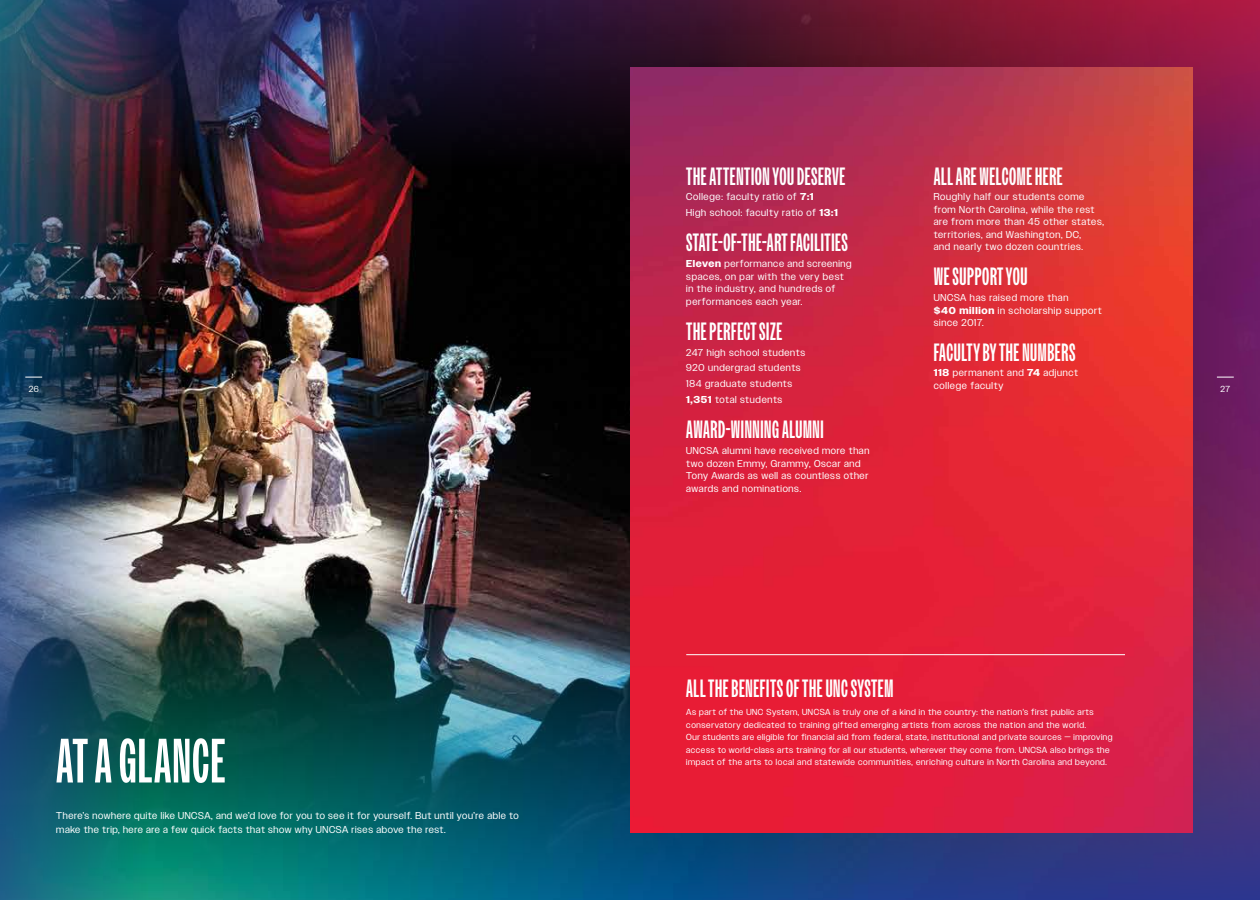
<style>
.page{position:relative;width:1260px;height:900px;background:#fff}
.page>*{position:absolute;margin:0;border:0;box-sizing:border-box;transform-origin:0 0}
.t1{font:700 62.5px "Owners XX Narrow";letter-spacing:.025em;color:#fff}
.t2{font:700 25px "Owners XX Narrow";letter-spacing:.025em;color:#fff}
.t3{font:10px/12.5px "Owners";letter-spacing:.07em;color:#fff}
.t4{font:8.75px/12.5px "Owners";letter-spacing:.065em;color:#fff}
.s1{font-weight:700}
</style>
<div class="page">
<img style="left:146px;top:169px;width:484px;height:416px">
<img style="left:1192px;top:169px;width:68px;height:416px">
<img style="left:146px;top:0;width:1114px;height:169px">
<img style="left:146px;top:585px;width:1114px;height:315px">
<img style="left:630px;top:68px;width:562px;height:764px">
<hr style="left:686px;top:654px;width:439px;height:1px;background:#fff">
<img style="left:0;top:0;width:146px;height:900px">
<svg style="left:1217px;top:377px;width:17px;height:1px"></svg>
<svg style="left:25px;top:377px;width:17px;height:1px"></svg>
<h2 class="t2" style="left:686px;top:163px;width:161px">THE ATTENTION YOU DESERVE</h2>
<p class="t3" style="left:686px;top:189px;width:153px;line-height:15.9px">College: faculty ratio of <span class="s1">7:1<br></span>High school: faculty ratio of <span class="s1">13:1</span></p>
<h2 class="t2" style="left:686px;top:229px;width:163px">STATE-OF-THE-ART FACILITIES</h2>
<p class="t3" style="left:686px;top:257px;width:167px"><span class="s1">Eleven</span> performance and screening spaces, on par with the very best in the industry, and hundreds of performances each year.</p>
<h2 class="t2" style="left:686px;top:318px;width:98px">THE PERFECT SIZE</h2>
<p class="t3" style="left:686px;top:344px;width:120px;line-height:15.9px">247 high school students<br>920 undergrad students<br>184 graduate students<br><span class="s1">1,351</span> total students</p>
<h2 class="t2" style="left:686px;top:416px;width:139px">AWARD-WINNING ALUMNI</h2>
<p class="t3" style="left:686px;top:444px;width:185px">UNCSA alumni have received more than two dozen Emmy, Grammy, Oscar and Tony Awards as well as countless other awards and nominations.</p>
<h2 class="t2" style="left:934px;top:163px;width:131px">ALL ARE WELCOME HERE</h2>
<p class="t3" style="left:934px;top:191px;width:172px">Roughly half our students come from North Carolina, while the rest are from more than 45 other states, territories, and Washington, DC,<br>and nearly two dozen countries.</p>
<h2 class="t2" style="left:934px;top:263px;width:95px">WE SUPPORT YOU</h2>
<p class="t3" style="left:934px;top:292px;width:170px">UNCSA has raised more than<br><span class="s1">$40 million</span> in scholarship support since 2017.</p>
<h2 class="t2" style="left:934px;top:339px;width:143px">FACULTY BY THE NUMBERS</h2>
<p class="t3" style="left:934px;top:367px;width:146px"><span class="s1">118</span> permanent and <span class="s1">74</span> adjunct college faculty</p>
<p class="t4" style="left:29px;top:382px;width:12px">26</p>
<p class="t4" style="left:1221px;top:382px;width:11px">27</p>
<h1 class="t1" style="left:56px;top:728px;width:171px">AT A GLANCE</h1>
<p class="t3" style="left:56px;top:808px;width:464px;line-height:13.8px">There’s nowhere quite like UNCSA, and we’d love for you to see it for yourself. But until you’re able to make the trip, here are a few quick facts that show why UNCSA rises above the rest.</p>
<h2 class="t2" style="left:686px;top:675px;width:209px">ALL THE BENEFITS OF THE UNC SYSTEM</h2>
<p class="t4" style="left:686px;top:706px;width:428px">As part of the UNC System, UNCSA is truly one of a kind in the country: the nation’s first public arts conservatory dedicated to training gifted emerging artists from across the nation and the world.<br>Our students are eligible for financial aid from federal, state, institutional and private sources — improving access to world-class arts training for all our students, wherever they come from. UNCSA also brings the impact of the arts to local and statewide communities, enriching culture in North Carolina and beyond.</p>
</div>
